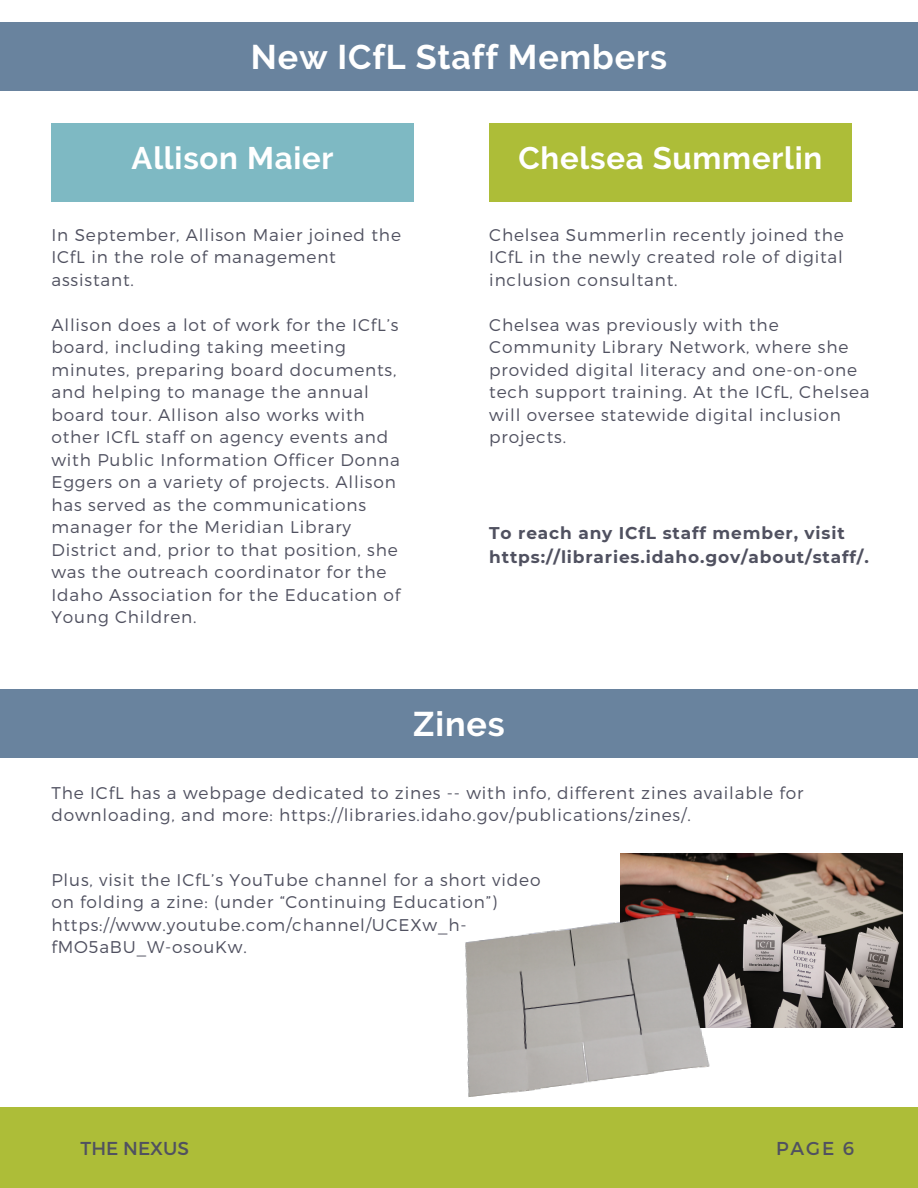
<style>
.page{position:relative;width:918px;height:1188px;background:#fff}
.page>*{position:absolute;margin:0;border:0;box-sizing:border-box;transform-origin:0 0}
.t1{font:700 34.05px "Raleway";letter-spacing:.025em;color:#fff}
.t2{font:700 31.2px "Raleway";letter-spacing:.025em;color:#fff}
.t3{font:18.75px "Montserrat";color:#505160}
.t4{font:18.6px "Montserrat";color:#505160}
.t5{font:300 16.95px/22.5px "Montserrat";letter-spacing:.05em;color:#505160}
.t6{font:700 16.95px/23.7px "Montserrat";letter-spacing:.05em;color:#505160}
</style>
<div class="page">
<div style="left:0;top:1107px;width:918px;height:81px;background:#adbd38"></div>
<div style="left:0;top:23px;width:918px;height:68px;background:#69839e"></div>
<div style="left:489px;top:123px;width:363px;height:79px;background:#adbd38"></div>
<div style="left:51px;top:123px;width:363px;height:79px;background:#7eb9c3"></div>
<div style="left:0;top:689px;width:918px;height:69px;background:#69839e"></div>
<img style="left:620px;top:853px;width:282px;height:174px">
<img style="left:465px;top:910px;width:247px;height:187px">
<h1 class="t1" style="left:251px;top:37px;width:418px">New ICfL Staff Members</h1>
<h2 class="t2" style="left:132px;top:140px;width:203px">Allison Maier</h2>
<h2 class="t2" style="left:518px;top:140px;width:306px">Chelsea Summerlin</h2>
<p class="t5" style="left:51px;top:223px;width:351px">In September, Allison Maier joined the<br>ICfL in the role of management assistant.</p>
<p class="t5" style="left:51px;top:313px;width:350px">Allison does a lot of work for the ICfL’s board, including taking meeting minutes, preparing board documents, and helping to manage the annual board tour. Allison also works with other ICfL staff on agency events and with Public Information Officer Donna Eggers on a variety of projects. Allison has served as the communications manager for the Meridian Library District and, prior to that position, she was the outreach coordinator for the Idaho Association for the Education of Young Children.</p>
<p class="t5" style="left:489px;top:223px;width:356px;text-align:justify">Chelsea Summerlin recently joined the ICfL in the newly created role of digital inclusion consultant.</p>
<p class="t5" style="left:489px;top:313px;width:382px">Chelsea was previously with the Community Library Network, where she provided digital literacy and one-on-one tech support training. At the ICfL, Chelsea will oversee statewide digital inclusion projects.</p>
<p class="t6" style="left:489px;top:522px;width:381px">To reach any ICfL staff member, visit https://libraries.idaho.gov/about/staff/.</p>
<h1 class="t1" style="left:413px;top:704px;width:93px">Zines</h1>
<p class="t5" style="left:51px;top:781px;width:754px">The ICfL has a webpage dedicated to zines -- with info, different zines available for downloading, and more: https://libraries.idaho.gov/publications/zines/.</p>
<p class="t5" style="left:51px;top:868px;width:491px">Plus, visit the ICfL’s YouTube channel for a short video on folding a zine: (under “Continuing Education”) https://www.youtube.com/channel/UCEXw_h&shy;fMO5aBU_W-osouKw.</p>
<p class="t3" style="left:81px;top:1136px;width:110px">THE NEXUS</p>
<p class="t4" style="left:776px;top:1137px;width:80px">PAGE 6</p>
</div>
